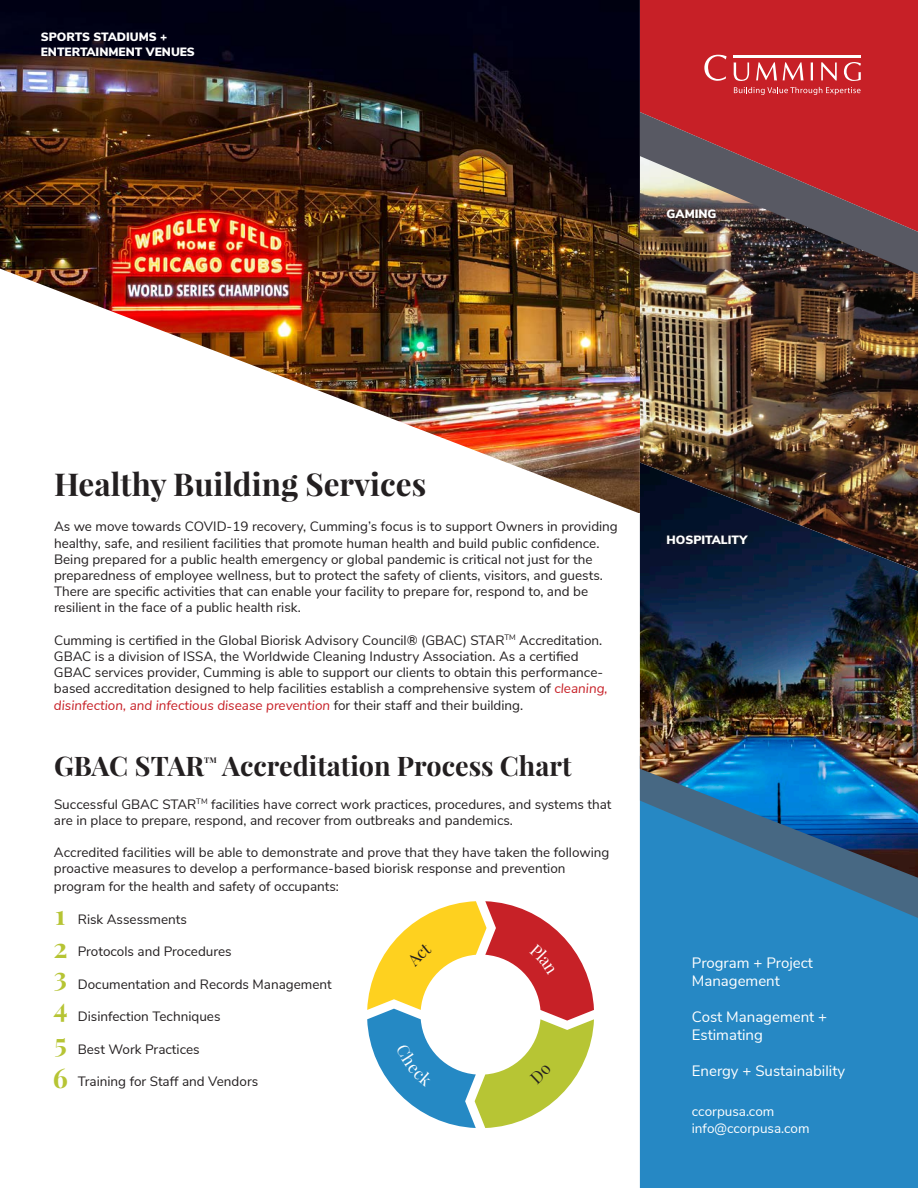
<style>
.page{position:relative;width:918px;height:1188px;background:#fff}
.page>*{position:absolute;margin:0;border:0;box-sizing:border-box;transform-origin:0 0}
.t1{font:700 31.5px "Playfair Display";color:#231f20}
.t2{font:700 27px "Playfair Display";color:#231f20}
.t3{font:700 27px "Playfair Display";color:#b6c434}
.t4{font:15px/18px "Nunito Sans";color:#fff}
.t5{font:13.5px/16.2px "Nunito Sans";color:#231f20}
.t6{font:13.5px "Nunito Sans";color:#fff}
.t7{font:900 12px/14.4px "Nunito Sans";color:#fff}
.t8{font:700 7.8px "Playfair Display";color:#231f20}
.s1{font-style:italic;color:#c72027}
</style>
<div class="page">
<div style="left:640px;top:924px;width:278px;height:264px;background:#2688c4"></div>
<div style="left:640px;top:0;width:278px;height:112px;background:#c72027"></div>
<svg style="left:640px;top:112px;width:278px;height:44px;background:#b22a32"></svg>
<hr style="left:734px;top:55px;width:127px;height:3px;background:#fff">
<svg style="left:704px;top:55px;width:23px;height:26px"></svg>
<svg style="left:734px;top:62px;width:15px;height:19px"></svg>
<svg style="left:756px;top:62px;width:21px;height:19px"></svg>
<svg style="left:811px;top:62px;width:2px;height:19px"></svg>
<svg style="left:821px;top:62px;width:16px;height:19px"></svg>
<svg style="left:844px;top:62px;width:17px;height:19px"></svg>
<svg style="left:734px;top:87px;width:127px;height:8px"></svg>
<svg style="left:783px;top:62px;width:21px;height:19px"></svg>
<svg style="left:640px;top:878px;width:278px;height:46px;background:#2a83ba"></svg>
<img style="left:640px;top:156px;width:278px;height:307px">
<img style="left:640px;top:463px;width:278px;height:415px">
<div style="left:659px;top:202px;width:65px;height:24px;background:#231f20;opacity:.9"></div>
<div style="left:659px;top:528px;width:96px;height:24px;background:#0a142c"></div>
<img style="left:0;top:0;width:640px;height:513px">
<svg style="left:367px;top:901px;width:227px;height:227px"></svg>
<p class="t7" style="left:41px;top:29px;width:156px">SPORTS STADIUMS +<br>ENTERTAINMENT VENUES</p>
<p class="t7" style="left:667px;top:206px;width:51px">GAMING</p>
<p class="t1" style="left:54px;top:465px;width:374px">Healthy Building Services</p>
<p class="t5" style="left:54px;top:518px;width:565px">As we move towards COVID-19 recovery, Cumming’s focus is to support Owners in providing healthy, safe, and resilient facilities that promote human health and build public confidence.</p>
<p class="t5" style="left:54px;top:550px;width:550px">Being prepared for a public health emergency or global pandemic is critical not just for the preparedness of employee wellness, but to protect the safety of clients, visitors, and guests.<br>There are specific activities that can enable your facility to prepare for, respond to, and be resilient in the face of a public health risk.</p>
<p class="t5" style="left:54px;top:631px;width:555px">Cumming is certified in the Global Biorisk Advisory Council® (GBAC) STAR<sup>TM</sup> Accreditation.<br>GBAC is a division of ISSA, the Worldwide Cleaning Industry Association. As a certified GBAC services provider, Cumming is able to support our clients to obtain this performance&shy;based accreditation designed to help facilities establish a comprehensive system of <span class="s1">cleaning, disinfection, and infectious disease prevention</span> for their staff and their building.</p>
<p class="t2" style="left:54px;top:749px;width:152px">GBAC STAR</p>
<p class="t8" style="left:204px;top:755px;width:14px">TM</p>
<p class="t2" style="left:222px;top:749px;width:351px">Accreditation Process Chart</p>
<p class="t5" style="left:54px;top:795px;width:559px">Successful GBAC STAR<sup>TM</sup> facilities have correct work practices, procedures, and systems that are in place to prepare, respond, and recover from outbreaks and pandemics.</p>
<p class="t5" style="left:54px;top:844px;width:557px">Accredited facilities will be able to demonstrate and prove that they have taken the following proactive measures to develop a performance-based biorisk response and prevention</p>
<p class="t5" style="left:54px;top:878px;width:287px">program for the health and safety of occupants:</p>
<p class="t5" style="left:78px;top:910px;width:111px">Risk Assessments</p>
<p class="t5" style="left:78px;top:943px;width:155px">Protocols and Procedures</p>
<p class="t5" style="left:78px;top:975px;width:256px">Documentation and Records Management</p>
<p class="t5" style="left:78px;top:1008px;width:144px">Disinfection Techniques</p>
<p class="t5" style="left:78px;top:1040px;width:123px">Best Work Practices</p>
<p class="t5" style="left:78px;top:1072px;width:182px">Training for Staff and Vendors</p>
<p class="t3" style="left:55px;top:898px;width:12px">1</p>
<p class="t3" style="left:53px;top:930px;width:16px">2</p>
<p class="t3" style="left:54px;top:960px;width:15px">3</p>
<p class="t3" style="left:53px;top:991px;width:16px">4</p>
<p class="t3" style="left:54px;top:1026px;width:14px">5</p>
<p class="t3" style="left:53px;top:1061px;width:17px">6</p>
<p class="t7" style="left:667px;top:532px;width:82px">HOSPITALITY</p>
<p class="t4" style="left:692px;top:952px;width:123px">Program + Project<br>Management</p>
<p class="t4" style="left:692px;top:1006px;width:137px">Cost Management +<br>Estimating</p>
<p class="t4" style="left:692px;top:1060px;width:155px">Energy + Sustainability</p>
<p class="t6" style="left:692px;top:1102px;width:84px">ccorpusa.com</p>
<p class="t6" style="left:692px;top:1118px;width:119px">info@ccorpusa.com</p>
</div>
